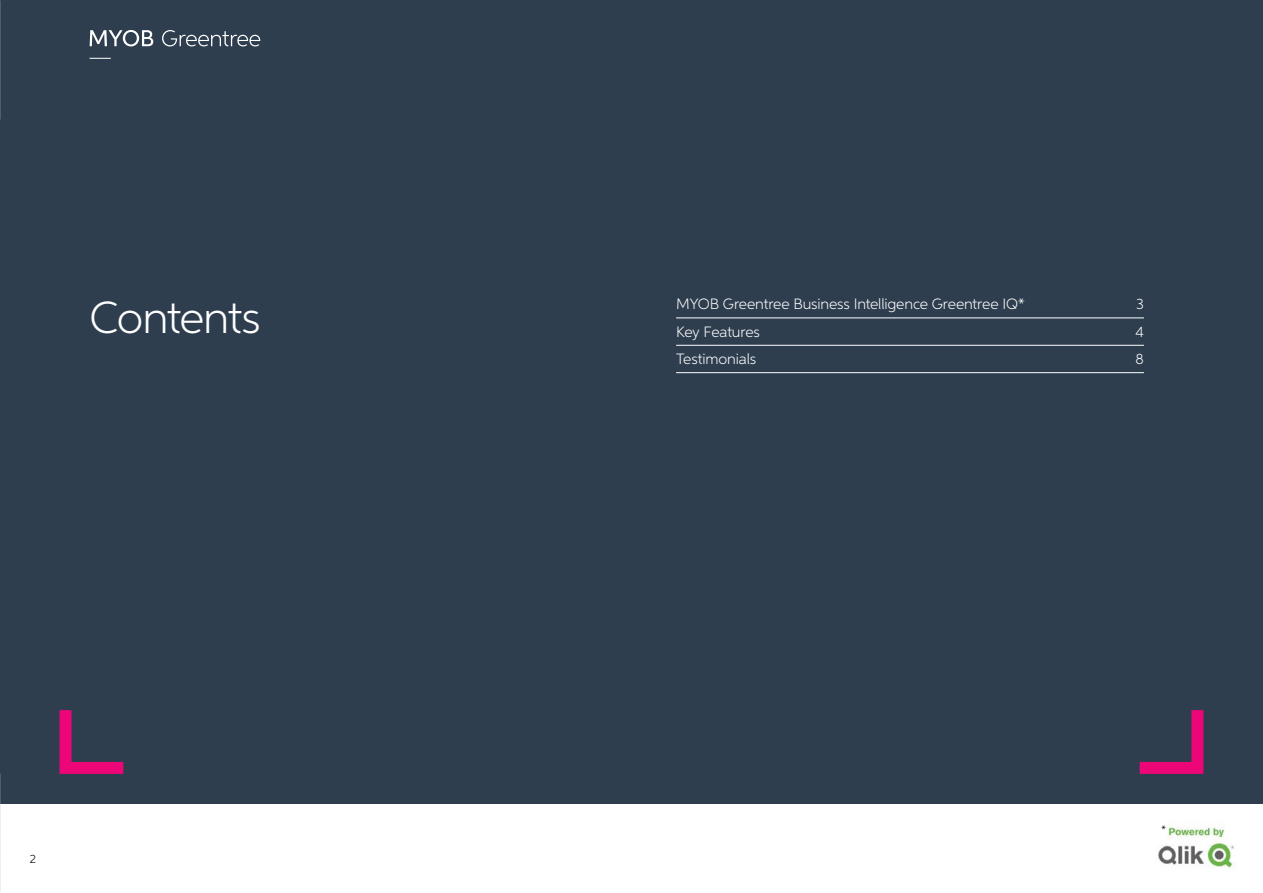
<style>
.page{position:relative;width:1263px;height:893px;background:#fff}
.page>*{position:absolute;margin:0;border:0;box-sizing:border-box;transform-origin:0 0}
.t1{font:300 45px "Neutro MYOB";letter-spacing:-.03em;color:#fff}
.t2{font:300 15px "Neutro MYOB";letter-spacing:-.01em;color:#fff}
.t3{font:300 12px "Neutro MYOB";color:#000}
.t4{font:300 10.5px "Neutro MYOB";color:#000}
</style>
<div class="page">
<div style="left:0;top:0;width:1263px;height:804px;background:#2e3e4f"></div>
<svg style="left:59px;top:710px;width:65px;height:64px"></svg>
<svg style="left:1139px;top:710px;width:65px;height:64px"></svg>
<hr style="left:676px;top:318px;width:468px;height:1px;background:#fff">
<hr style="left:676px;top:345px;width:468px;height:1px;background:#fff">
<hr style="left:676px;top:372px;width:468px;height:1px;background:#fff">
<img style="left:1158px;top:824px;width:78px;height:44px">
<svg style="left:90px;top:58px;width:21px;height:1px"></svg>
<svg style="left:90px;top:30px;width:63px;height:16px"></svg>
<svg style="left:162px;top:30px;width:98px;height:16px"></svg>
<hr style="left:1262px;top:30px;width:1px;height:30px;background:#bcbec0">
<hr style="left:1262px;top:774px;width:1px;height:30px;background:#bcbec0">
<hr style="left:1262px;top:89px;width:1px;height:30px;background:#bcbec0">
<hr style="left:1262px;top:833px;width:1px;height:30px;background:#bcbec0">
<hr style="left:1262px;top:863px;width:1px;height:30px;background:#bcbec0">
<hr style="left:792px;top:0;width:30px;height:1px;background:#bcbec0">
<hr style="left:381px;top:0;width:30px;height:1px;background:#bcbec0">
<hr style="left:89px;top:0;width:30px;height:1px;background:#bcbec0">
<hr style="left:1203px;top:0;width:30px;height:1px;background:#bcbec0">
<hr style="left:1233px;top:0;width:30px;height:1px;background:#bcbec0">
<hr style="left:30px;top:0;width:30px;height:1px;background:#bcbec0">
<hr style="left:852px;top:0;width:30px;height:1px;background:#bcbec0">
<hr style="left:441px;top:0;width:30px;height:1px;background:#bcbec0">
<hr style="left:0;top:0;width:30px;height:1px;background:#bcbec0">
<hr style="left:1144px;top:0;width:30px;height:1px;background:#bcbec0">
<hr style="left:822px;top:0;width:30px;height:1px;background:#bcbec0">
<hr style="left:411px;top:0;width:30px;height:1px;background:#bcbec0">
<hr style="left:1262px;top:0;width:1px;height:30px;background:#bcbec0">
<h1 class="t1" style="left:90px;top:290px;width:173px">Contents</h1>
<p class="t3" style="left:30px;top:852px;width:8px">2</p>
<p class="t2" style="left:676px;top:295px;width:350px">MYOB Greentree Business Intelligence Greentree IQ*</p>
<p class="t2" style="left:1136px;top:295px;width:9px">3</p>
<p class="t2" style="left:676px;top:322px;width:85px">Key Features</p>
<p class="t2" style="left:1135px;top:322px;width:10px">4</p>
<p class="t2" style="left:676px;top:350px;width:82px">Testimonials</p>
<p class="t2" style="left:1135px;top:350px;width:10px">8</p>
<p class="t4" style="left:1161px;top:823px;width:7px">*</p>
</div>
